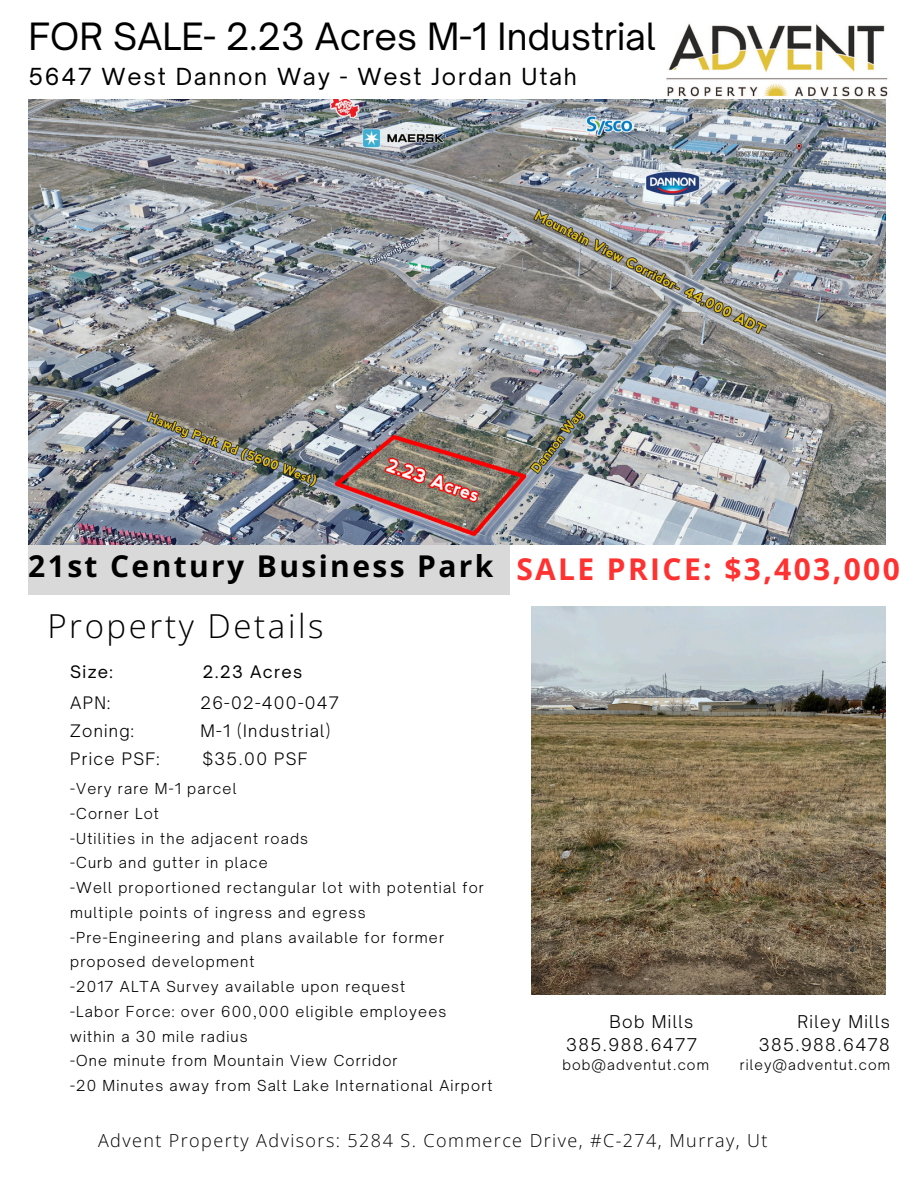
<style>
.page{position:relative;width:918px;height:1188px;background:#fff}
.page>*{position:absolute;margin:0;border:0;box-sizing:border-box;transform-origin:0 0}
.t1{font:36px "Open Sauce One";color:#000}
.t2{font:300 33px "Open Sans";letter-spacing:.08em;color:#000}
.t3{font:700 30px "Open Sans";letter-spacing:.08em;color:#000}
.t4{font:700 30px "Open Sans";letter-spacing:.08em;color:#ff3131}
.t5{font:22.5px "Open Sauce One";letter-spacing:.08em;color:#000}
.t6{font:300 18px "Open Sans";letter-spacing:.08em;color:#000}
.t7{font:300 16.8px "Open Sauce One";letter-spacing:.08em;color:#000}
.t8{font:300 16.5px "Open Sauce One";letter-spacing:.08em;color:#000}
.t9{font:16.5px "Open Sauce One";letter-spacing:.08em;color:#000}
.t10{font:300 14.55px/24.8px "Open Sauce One";letter-spacing:.08em;color:#000}
.t11{font:300 13.8px "Open Sauce One";letter-spacing:.08em;color:#000}
</style>
<div class="page">
<div style="left:29px;top:544px;width:481px;height:51px;background:#d9d9d9"></div>
<img style="left:666px;top:23px;width:222px;height:75px">
<img style="left:531px;top:606px;width:355px;height:388px">
<img style="left:28px;top:99px;width:858px;height:446px">
<p class="t1" style="left:29px;top:14px;width:629px">FOR SALE- 2.23 Acres M-1 Industrial</p>
<p class="t5" style="left:29px;top:62px;width:550px">5647 West Dannon Way - West Jordan Utah</p>
<p class="t3" style="left:28px;top:545px;width:467px">21st Century Business Park</p>
<p class="t2" style="left:47px;top:603px;width:278px">Property Details</p>
<p class="t9" style="left:70px;top:661px;width:44px">Size:</p>
<p class="t9" style="left:203px;top:661px;width:101px">2.23 Acres</p>
<p class="t8" style="left:70px;top:693px;width:42px">APN:</p>
<p class="t8" style="left:200px;top:693px;width:140px">26-02-400-047</p>
<p class="t8" style="left:70px;top:721px;width:65px">Zoning:</p>
<p class="t8" style="left:200px;top:721px;width:131px">M-1 (Industrial)</p>
<p class="t8" style="left:70px;top:749px;width:91px">Price PSF:</p>
<p class="t8" style="left:202px;top:749px;width:107px">$35.00 PSF</p>
<h4 class="t10" style="left:70px;top:776px;width:168px">-Very rare M-1 parcel</h4>
<p class="t10" style="left:70px;top:801px;width:90px">-Corner Lot</p>
<p class="t10" style="left:70px;top:826px;width:239px">-Utilities in the adjacent roads</p>
<h2 class="t10" style="left:70px;top:850px;width:199px">-Curb and gutter in place</h2>
<h1 class="t10" style="left:70px;top:875px;width:415px">-Well proportioned rectangular lot with potential for multiple points of ingress and egress</h1>
<h3 class="t10" style="left:70px;top:925px;width:375px">-Pre-Engineering and plans available for former proposed development</h3>
<p class="t10" style="left:70px;top:974px;width:336px">-2017 ALTA Survey available upon request</p>
<h5 class="t10" style="left:70px;top:999px;width:378px">-Labor Force: over 600,000 eligible employees within a 30 mile radius</h5>
<h5 class="t10" style="left:70px;top:1048px;width:329px">-One minute from Mountain View Corridor</h5>
<p class="t10" style="left:70px;top:1073px;width:424px">-20 Minutes away from Salt Lake International Airport</p>
<p class="t4" style="left:516px;top:548px;width:385px">SALE PRICE: $3,403,000</p>
<p class="t7" style="left:609px;top:1012px;width:85px">Bob Mills</p>
<p class="t7" style="left:797px;top:1012px;width:94px">Riley Mills</p>
<p class="t7" style="left:566px;top:1034px;width:132px">385.988.6477</p>
<p class="t7" style="left:759px;top:1034px;width:133px">385.988.6478</p>
<p class="t11" style="left:562px;top:1056px;width:148px">bob@adventut.com</p>
<p class="t11" style="left:740px;top:1056px;width:152px">riley@adventut.com</p>
<p class="t6" style="left:98px;top:1128px;width:671px">Advent Property Advisors: 5284 S. Commerce Drive, #C-274, Murray, Ut</p>
</div>
